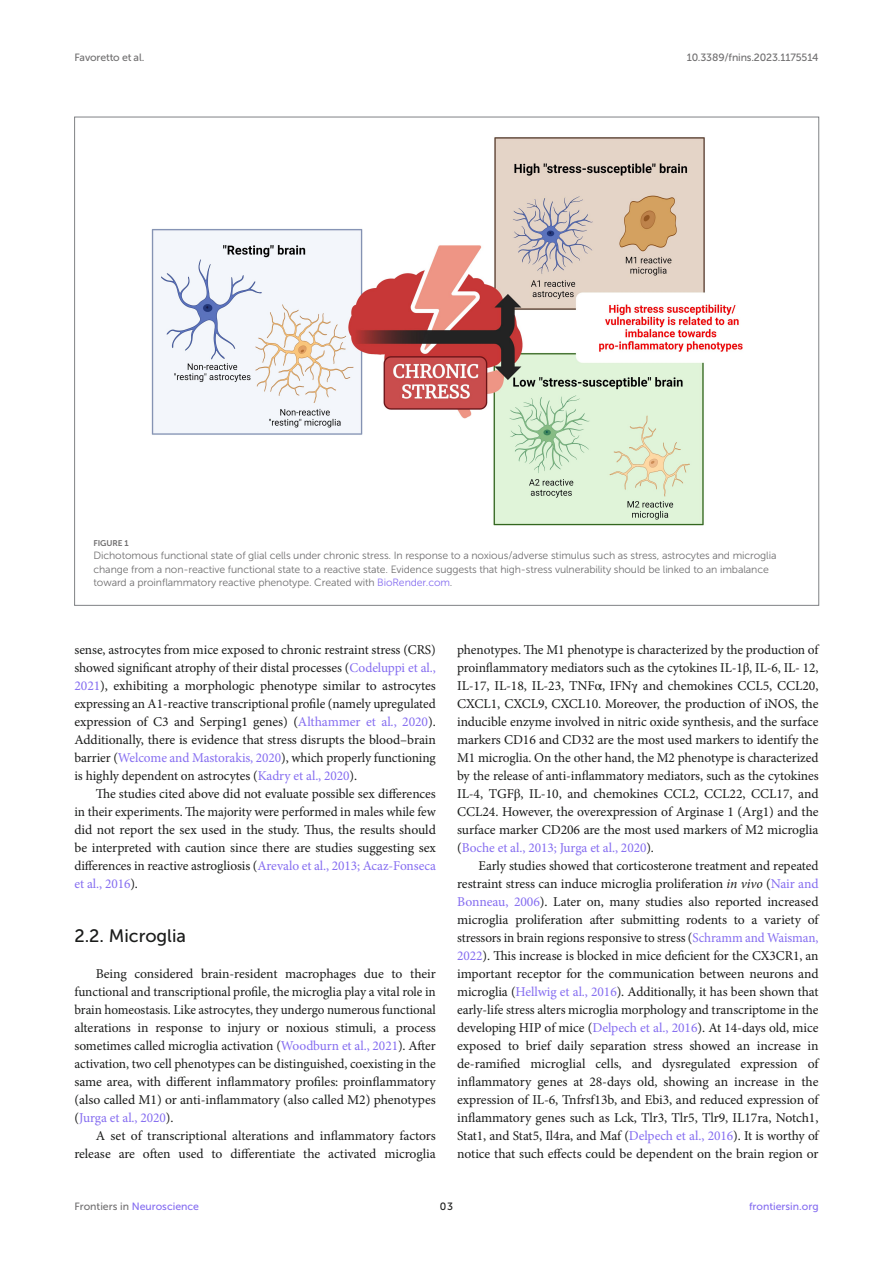
<style>
.page{position:relative;width:893px;height:1263px;background:#fff}
.page>*{position:absolute;margin:0;border:0;box-sizing:border-box;transform-origin:0 0}
.HEAD_2{font:18px "Museo Sans 500";color:#1b1c1b}
.TEXT{font:13.5px/18px "Minion Pro";letter-spacing:-.005em;color:#1b1c1b;text-align:justify}
.TEXT_FLUSH{font:13.5px/18px "Minion Pro";letter-spacing:-.005em;color:#1b1c1b;text-align:justify}
.FIG_LEG{font:10.5px/13.5px "Museo Sans 300";letter-spacing:-.01em;color:#706f70}
.t1{font:10.5px "Museo Sans 500";letter-spacing:-.015em;color:#706f70}
.t2{font:10.5px "Museo Sans 500";color:#856df0}
.t3{font:10.5px "Museo Sans 500";color:#1b1c1b}
.FIG_HD{font:8.25px "Museo Sans 700";letter-spacing:-.01em;color:#706f70}
.s1{color:#856df0}
.s2{font-family:"STIX General"}
.s3{font-style:italic}
.s4{color:#706f70}
</style>
<div class="page">
<img style="left:151px;top:137px;width:592px;height:389px">
<p class="t1" style="left:74px;top:51px;width:71px">Favoretto et al.</p>
<p class="t1" style="left:687px;top:51px;width:133px">10.3389/fnins.2023.1175514</p>
<p class="FIG_HD" style="left:94px;top:538px;width:37px">FIGURE 1</p>
<p class="FIG_LEG" style="left:94px;top:549px;width:684px">Dichotomous functional state of glial cells under chronic stress. In response to a noxious/adverse stimulus such as stress, astrocytes and microglia change from a non-reactive functional state to a reactive state. Evidence suggests that high-stress vulnerability should be linked to an imbalance toward a proinflammatory reactive phenotype. Created with <span class="s1">BioRender.com</span>.</p>
<p class="TEXT" style="left:74px;top:641px;width:363px">sense, astrocytes from mice exposed to chronic restraint stress (CRS) showed significant atrophy of their distal processes (<span class="s1">Codeluppi et al., 2021</span>), exhibiting a morphologic phenotype similar to astrocytes expressing an A1-reactive transcriptional profile (namely upregulated expression of C3 and Serping1 genes) (<span class="s1">Althammer et al., 2020</span>).<br>Additionally, there is evidence that stress disrupts the blood–brain barrier (<span class="s1">Welcome and Mastorakis, 2020</span>), which properly functioning is highly dependent on astrocytes (<span class="s1">Kadry et al., 2020</span>).</p>
<p class="TEXT" style="left:74px;top:785px;width:363px;text-indent:21px">The studies cited above did not evaluate possible sex differences in their experiments. The majority were performed in males while few did not report the sex used in the study. Thus, the results should be interpreted with caution since there are studies suggesting sex differences in reactive astrogliosis (<span class="s1">Arevalo et al., 2013; Acaz-Fonseca et al., 2016</span>).</p>
<p class="HEAD_2" style="left:74px;top:926px;width:113px">2.2. Microglia</p>
<p class="TEXT_FLUSH" style="left:74px;top:965px;width:363px;text-indent:21px">Being considered brain-resident macrophages due to their functional and transcriptional profile, the microglia play a vital role in brain homeostasis. Like astrocytes, they undergo numerous functional alterations in response to injury or noxious stimuli, a process sometimes called microglia activation (<span class="s1">Woodburn et al., 2021</span>). After activation, two cell phenotypes can be distinguished, coexisting in the same area, with different inflammatory profiles: proinflammatory (also called M1) or anti-inflammatory (also called M2) phenotypes (<span class="s1">Jurga et al., 2020</span>).</p>
<p class="TEXT" style="left:74px;top:1127px;width:363px;text-align:right">A set of transcriptional alterations and inflammatory factors release are often used to differentiate the activated microglia</p>
<p class="TEXT" style="left:457px;top:641px;width:363px">phenotypes. The M1 phenotype is characterized by the production of proinflammatory mediators such as the cytokines IL-1<span class="s2">β</span>, IL-6, IL- 12, IL-17, IL-18, IL-23, TNF<span class="s2">α</span>, IFN<span class="s2">γ</span> and chemokines CCL5, CCL20, CXCL1, CXCL9, CXCL10. Moreover, the production of iNOS, the inducible enzyme involved in nitric oxide synthesis, and the surface markers CD16 and CD32 are the most used markers to identify the M1 microglia. On the other hand, the M2 phenotype is characterized by the release of anti-inflammatory mediators, such as the cytokines IL-4, TGF<span class="s2">β</span>, IL-10, and chemokines CCL2, CCL22, CCL17, and CCL24. However, the overexpression of Arginase 1 (Arg1) and the surface marker CD206 are the most used markers of M2 microglia (<span class="s1">Boche et al., 2013; Jurga et al., 2020</span>).</p>
<p class="TEXT" style="left:457px;top:857px;width:363px;text-indent:21px">Early studies showed that corticosterone treatment and repeated restraint stress can induce microglia proliferation <span class="s3">in vivo</span> (<span class="s1">Nair and Bonneau, 2006</span>). Later on, many studies also reported increased microglia proliferation after submitting rodents to a variety of stressors in brain regions responsive to stress (<span class="s1">Schramm and Waisman, 2022</span>). This increase is blocked in mice deficient for the CX3CR1, an important receptor for the communication between neurons and microglia (<span class="s1">Hellwig et al., 2016</span>). Additionally, it has been shown that early-life stress alters microglia morphology and transcriptome in the developing HIP of mice (<span class="s1">Delpech et al., 2016</span>). At 14-days old, mice exposed to brief daily separation stress showed an increase in de-ramified microglial cells, and dysregulated expression of inflammatory genes at 28-days old, showing an increase in the expression of IL-6, Tnfrsf13b, and Ebi3, and reduced expression of inflammatory genes such as Lck, Tlr3, Tlr5, Tlr9, IL17ra, Notch1, Stat1, and Stat5, Il4ra, and Maf (<span class="s1">Delpech et al., 2016</span>). It is worthy of notice that such effects could be dependent on the brain region or</p>
<p class="t2" style="left:74px;top:1200px;width:126px"><span class="s4">Frontiers in</span> Neuroscience</p>
<p class="t3" style="left:440px;top:1200px;width:15px">03</p>
<p class="t2" style="left:749px;top:1200px;width:71px">frontiersin.org</p>
</div>
